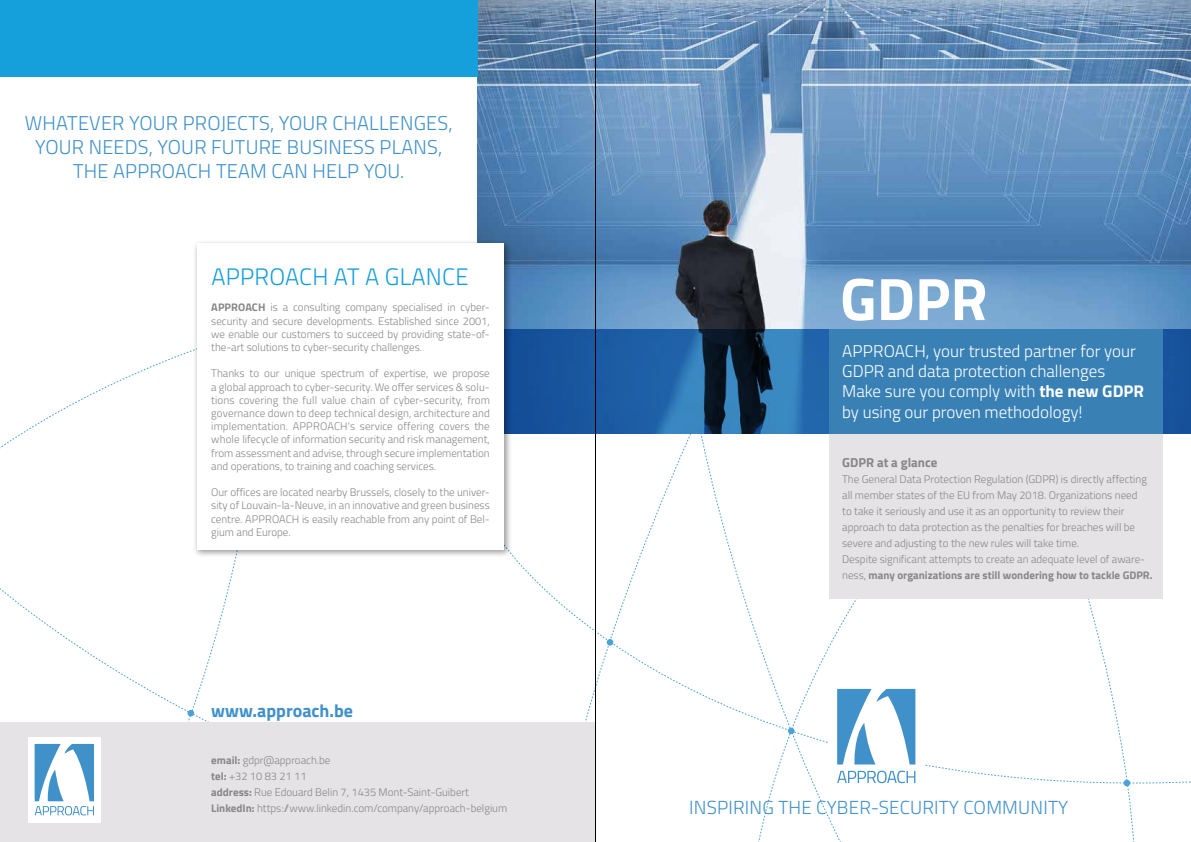
<style>
.page{position:relative;width:1191px;height:842px;background:#fff}
.page>*{position:absolute;margin:0;border:0;box-sizing:border-box;transform-origin:0 0}
.t1{font:700 60px "Titillium Web";color:#fff}
.t2{font:300 23.8px "Titillium Web";letter-spacing:.01em;color:#159fdb}
.t3{font:300 20px/24px "Titillium Web";letter-spacing:.01em;color:#4091ca;text-align:center}
.t4{font:300 18.9px "Titillium Web";letter-spacing:.01em;color:#4091ca}
.t5{font:700 18px "Titillium Web";color:#4091ca}
.t6{font:300 17px/20.4px "Titillium Web";color:#fff}
.t7{font:700 13px "Titillium Web";color:#878787}
.t8{font:300 11px/13.2px "Titillium Web";color:#878787;text-align:justify}
.s1{font-weight:700}
</style>
<div class="page">
<svg style="left:644px;top:434px;width:519px;height:111px"></svg>
<svg style="left:512px;top:545px;width:679px;height:282px"></svg>
<svg style="left:0;top:350px;width:236px;height:372px"></svg>
<img style="left:477px;top:0;width:714px;height:329px">
<div style="left:829px;top:329px;width:333px;height:269px;background:#e5e3e5"></div>
<div style="left:0;top:722px;width:595px;height:120px;background:#e5e3e5"></div>
<div style="left:0;top:0;width:477px;height:77px;background:#159fdb"></div>
<div style="left:829px;top:680px;width:95px;height:112px;background:#fff"></div>
<svg style="left:837px;top:771px;width:78px;height:12px"></svg>
<svg style="left:837px;top:689px;width:78px;height:75px"></svg>
<svg style="left:512px;top:329px;width:679px;height:105px;background:#2b6ca4"></svg>
<div style="left:193px;top:240px;width:319px;height:318px;background:#000;opacity:.4"></div>
<div style="left:197px;top:244px;width:307px;height:306px;background:#fff"></div>
<div style="left:28px;top:737px;width:73px;height:85px;background:#fff"></div>
<svg style="left:35px;top:744px;width:59px;height:71px"></svg>
<hr style="left:595px;top:0;width:1px;height:842px;background:#000">
<h3 class="t3" style="left:25px;top:110px;width:429px">WHATEVER YOUR PROJECTS, YOUR CHALLENGES,<br>YOUR NEEDS, YOUR FUTURE BUSINESS PLANS,<br>THE APPROACH TEAM CAN HELP YOU.</h3>
<h2 class="t2" style="left:211px;top:259px;width:259px">APPROACH AT A GLANCE</h2>
<p class="t8" style="left:211px;top:300px;width:280px"><span class="s1">APPROACH</span> is a consulting company specialised in cyber&shy;security and secure developments. Established since 2001, we enable our customers to succeed by providing state-of&shy;the-art solutions to cyber-security challenges.</p>
<p class="t8" style="left:211px;top:366px;width:280px">Thanks to our unique spectrum of expertise, we propose a global approach to cyber-security. We offer services &amp; solu&shy;tions covering the full value chain of cyber-security, from governance down to deep technical design, architecture and implementation. APPROACH's service offering covers the whole lifecycle of information security and risk management, from assessment and advise, through secure implementation and operations, to training and coaching services.</p>
<p class="t8" style="left:211px;top:485px;width:280px">Our offices are located nearby Brussels, closely to the univer&shy;sity of Louvain-la-Neuve, in an innovative and green business centre. APPROACH is easily reachable from any point of Bel&shy;gium and Europe.</p>
<h3 class="t5" style="left:211px;top:697px;width:143px">www.approach.be</h3>
<p class="t8" style="left:211px;top:751px;width:297px;line-height:16px;text-align:left"><span class="s1">email:</span> gdpr@approach.be<br><span class="s1">tel:</span> +32 10 83 21 11<br><span class="s1">address:</span> Rue Edouard Belin 7, 1435 Mont-Saint-Guibert <span class="s1">LinkedIn:</span> https://www.linkedin.com/company/approach-belgium</p>
<h1 class="t1" style="left:840px;top:253px;width:149px">GDPR</h1>
<h3 class="t6" style="left:842px;top:340px;width:303px">APPROACH, your trusted partner for your GDPR and data protection challenges Make sure you comply with <span class="s1">the new GDPR </span>by using our proven methodology!</h3>
<p class="t7" style="left:842px;top:452px;width:97px">GDPR at a glance</p>
<p class="t8" style="left:842px;top:470px;width:312px;line-height:16px;text-align:left">The General Data Protection Regulation (GDPR) is directly affecting all member states of the EU from May 2018. Organizations need<br>to take it seriously and use it as an opportunity to review their approach to data protection as the penalties for breaches will be severe and adjusting to the new rules will take time.<br>Despite significant attempts to create an adequate level of aware&shy;ness, <span class="s1">many organizations are still wondering how to tackle GDPR.</span></p>
<h3 class="t4" style="left:689px;top:793px;width:380px">INSPIRING THE CYBER-SECURITY COMMUNITY</h3>
</div>
